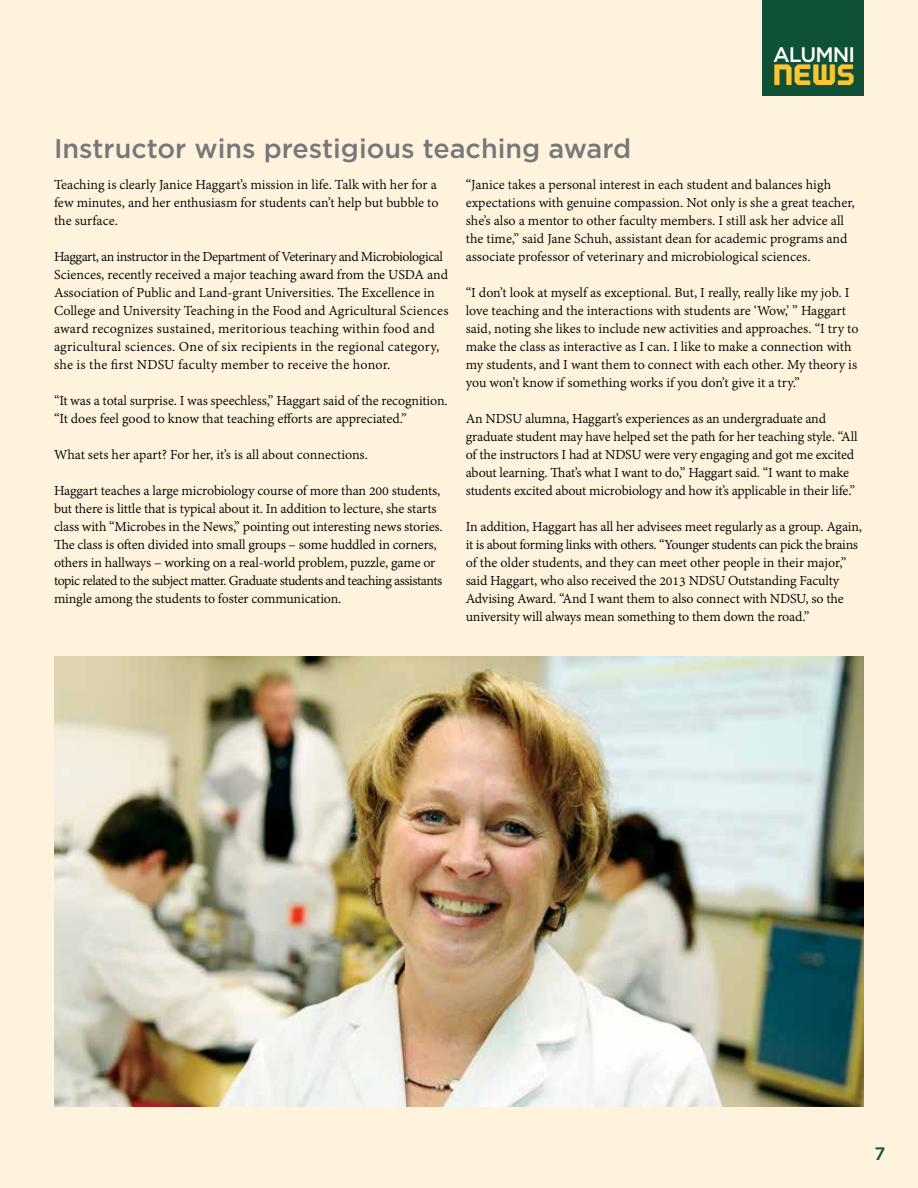
<style>
.page{position:relative;width:918px;height:1188px;background:#fff3dd}
.page>*{position:absolute;margin:0;border:0;box-sizing:border-box;transform-origin:0 0}
.t1{font:29.25px "Outage Cut";color:#ffc52f}
.t2{font:500 27px "Gotham";color:#77787b}
.t3{font:500 21px "Gotham";letter-spacing:-.045em;color:#fff}
.t4{font:500 18px "Gotham";color:#0f5640}
.t5{font:15px/18px "Adobe Devanagari";letter-spacing:-.01em;color:#000}
</style>
<div class="page">
<img style="left:54px;top:657px;width:810px;height:450px">
<div style="left:762px;top:0;width:102px;height:96px;background:#0f5137"></div>
<h3 class="t3" style="left:773px;top:43px;width:83px">ALUMNI</h3>
<h1 class="t1" style="left:772px;top:58px;width:85px">NEWS</h1>
<h2 class="t2" style="left:54px;top:133px;width:579px">Instructor wins prestigious teaching award</h2>
<p class="t5" style="left:54px;top:177px;width:386px;text-align:justify">Teaching is clearly Janice Haggart’s mission in life. Talk with her for a few minutes, and her enthusiasm for students can’t help but bubble to the surface.</p>
<p class="t5" style="left:54px;top:249px;width:396px">Haggart, an instructor in the Department of Veterinary and Microbiological Sciences, recently received a major teaching award from the USDA and Association of Public and Land-grant Universities. The Excellence in College and University Teaching in the Food and Agricultural Sciences award recognizes sustained, meritorious teaching within food and agricultural sciences. One of six recipients in the regional category, she is the first NDSU faculty member to receive the honor.</p>
<p class="t5" style="left:54px;top:393px;width:395px">“It was a total surprise. I was speechless,” Haggart said of the recognition. “It does feel good to know that teaching efforts are appreciated.”</p>
<p class="t5" style="left:54px;top:447px;width:315px">What sets her apart? For her, it’s is all about connections.</p>
<p class="t5" style="left:54px;top:483px;width:390px">Haggart teaches a large microbiology course of more than 200 students, but there is little that is typical about it. In addition to lecture, she starts class with “Microbes in the News,” pointing out interesting news stories.<br>The class is often divided into small groups – some huddled in corners, others in hallways – working on a real-world problem, puzzle, game or topic related to the subject matter. Graduate students and teaching assistants mingle among the students to foster communication.</p>
<p class="t5" style="left:466px;top:177px;width:391px">“Janice takes a personal interest in each student and balances high expectations with genuine compassion. Not only is she a great teacher, she’s also a mentor to other faculty members. I still ask her advice all the time,” said Jane Schuh, assistant dean for academic programs and associate professor of veterinary and microbiological sciences.</p>
<p class="t5" style="left:466px;top:285px;width:394px">“I don’t look at myself as exceptional. But, I really, really like my job. I love teaching and the interactions with students are ‘Wow,’ ” Haggart said, noting she likes to include new activities and approaches. “I try to make the class as interactive as I can. I like to make a connection with my students, and I want them to connect with each other. My theory is you won’t know if something works if you don’t give it a try.”</p>
<p class="t5" style="left:466px;top:411px;width:393px">An NDSU alumna, Haggart’s experiences as an undergraduate and graduate student may have helped set the path for her teaching style. “All of the instructors I had at NDSU were very engaging and got me excited about learning. That’s what I want to do,” Haggart said. “I want to make students excited about microbiology and how it’s applicable in their life.”</p>
<p class="t5" style="left:466px;top:519px;width:398px">In addition, Haggart has all her advisees meet regularly as a group. Again, it is about forming links with others. “Younger students can pick the brains of the older students, and they can meet other people in their major,” said Haggart, who also received the 2013 NDSU Outstanding Faculty Advising Award. “And I want them to also connect with NDSU, so the university will always mean something to them down the road.”</p>
<p class="t4" style="left:874px;top:1143px;width:12px">7</p>
</div>
